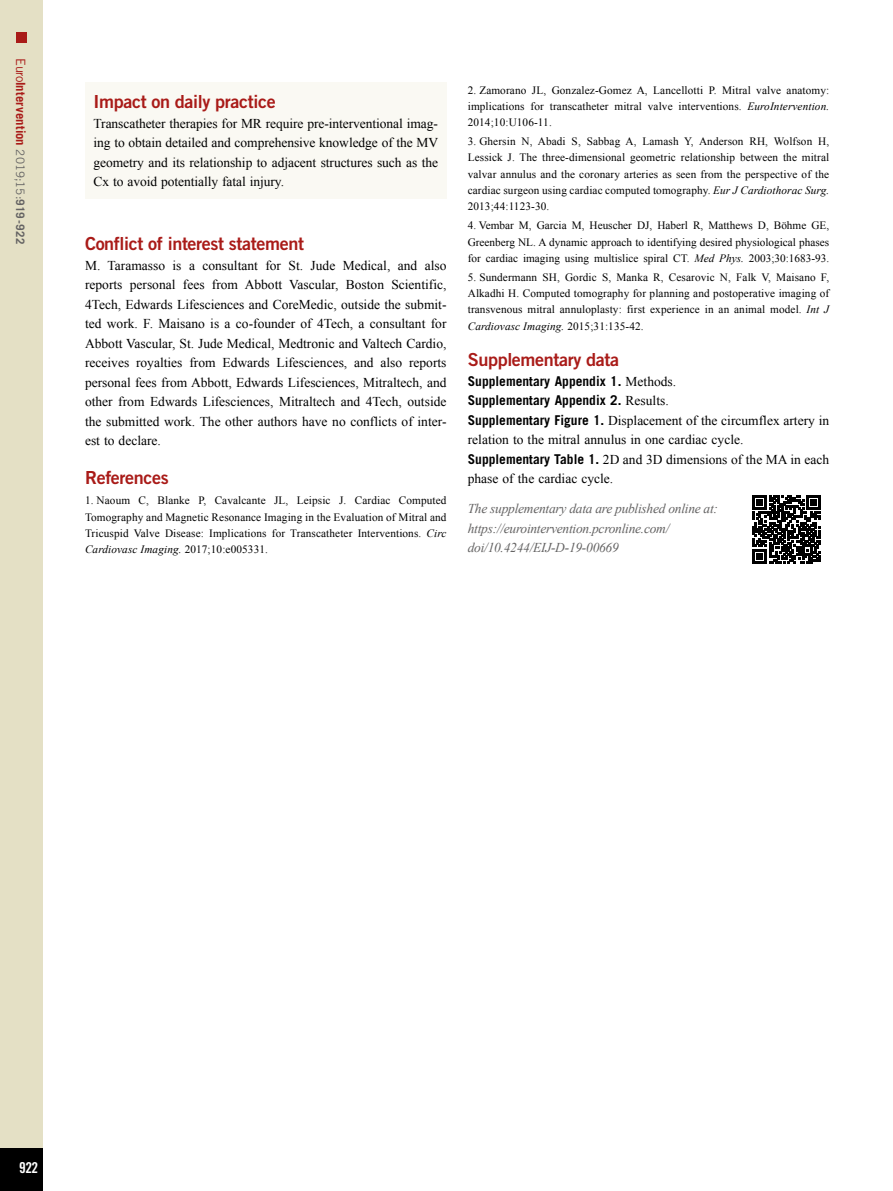
<style>
.page{position:relative;width:893px;height:1191px;background:#fff}
.page>*{position:absolute;margin:0;border:0;box-sizing:border-box;transform-origin:0 0}
.t1{font:18px "Trade Gothic LT Std Bd 2";letter-spacing:-.02em;color:#a91b18}
.t2{font:15px "Trade Gothic LT Std Bd Cn 20";color:#fff}
.t3{font:13.5px/19.5px "Times New Roman";color:#000;text-align:justify}
.t4{font:italic 13.5px/19.5px "Times New Roman";letter-spacing:-.02em;color:#646363}
.t5{font:700 13.5px/19.5px "Trade Gothic LT Std";color:#000}
.t6{font:700 12.75px "Trade Gothic LT Std";letter-spacing:.005em;color:#a91b18}
.t7{font:11.25px/16px "Times New Roman";letter-spacing:.01em;color:#000;text-align:justify}
.s1{font-weight:400}
.s2{font-weight:400;font-size:11.7px;color:#646363}
.s3{font-size:11.7px;color:#646363}
.s4{font-style:italic}
.s5{font-family:"Times New Roman";font-weight:400}
.s6{font-family:"Trade Gothic LT Std";font-weight:700}
</style>
<div class="page">
<div style="left:0;top:0;width:43px;height:1191px;background:#e4e0c5"></div>
<div style="left:0;top:1148px;width:43px;height:43px;background:#000"></div>
<div style="left:16px;top:32px;width:10px;height:10px;background:#a91b18"></div>
<div style="left:85px;top:83px;width:361px;height:116px;background:#faf9f3"></div>
<svg style="left:752px;top:495px;width:69px;height:68px"></svg>
<p class="t6" style="left:29px;top:58px;width:188px;rotate:90deg"><span class="s1">Euro</span>Intervention <span class="s2">2019;15:</span><span class="s3">919-922</span></p>
<h1 class="t1" style="left:94px;top:91px;width:184px">Impact on daily practice</h1>
<p class="t3" style="left:94px;top:113px;width:346px">Transcatheter therapies for MR require pre-interventional imag&shy;ing to obtain detailed and comprehensive knowledge of the MV geometry and its relationship to adjacent structures such as the Cx to avoid potentially fatal injury.</p>
<h1 class="t1" style="left:85px;top:233px;width:220px">Conflict of interest statement</h1>
<p class="t3" style="left:85px;top:255px;width:363px">M. Taramasso is a consultant for St. Jude Medical, and also reports personal fees from Abbott Vascular, Boston Scientific, 4Tech, Edwards Lifesciences and CoreMedic, outside the submit&shy;ted work. F. Maisano is a co-founder of 4Tech, a consultant for Abbott Vascular, St. Jude Medical, Medtronic and Valtech Cardio, receives royalties from Edwards Lifesciences, and also reports personal fees from Abbott, Edwards Lifesciences, Mitraltech, and other from Edwards Lifesciences, Mitraltech and 4Tech, outside the submitted work. The other authors have no conflicts of inter&shy;est to declare.</p>
<h1 class="t1" style="left:85px;top:467px;width:85px">References</h1>
<p class="t7" style="left:85px;top:492px;width:363px">1. Naoum C, Blanke P, Cavalcante JL, Leipsic J. Cardiac Computed Tomography and Magnetic Resonance Imaging in the Evaluation of Mitral and Tricuspid Valve Disease: Implications for Transcatheter Interventions. <span class="s4">Circ Cardiovasc Imaging.</span> 2017;10:e005331.</p>
<p class="t7" style="left:468px;top:82px;width:363px">2. Zamorano JL, Gonzalez-Gomez A, Lancellotti P. Mitral valve anatomy: implications for transcatheter mitral valve interventions. <span class="s4">EuroIntervention.<br></span>2014;10:U106-11.</p>
<p class="t7" style="left:468px;top:133px;width:363px">3. Ghersin N, Abadi S, Sabbag A, Lamash Y, Anderson RH, Wolfson H, Lessick J. The three-dimensional geometric relationship between the mitral valvar annulus and the coronary arteries as seen from the perspective of the cardiac surgeon using cardiac computed tomography. <span class="s4">Eur J Cardiothorac Surg.<br></span>2013;44:1123-30.</p>
<p class="t7" style="left:468px;top:217px;width:363px">4. Vembar M, Garcia M, Heuscher DJ, Haberl R, Matthews D, Böhme GE, Greenberg NL. A dynamic approach to identifying desired physiological phases for cardiac imaging using multislice spiral CT. <span class="s4">Med Phys.</span> 2003;30:1683-93.</p>
<p class="t7" style="left:468px;top:269px;width:363px">5. Sundermann SH, Gordic S, Manka R, Cesarovic N, Falk V, Maisano F, Alkadhi H. Computed tomography for planning and postoperative imaging of transvenous mitral annuloplasty: first experience in an animal model. <span class="s4">Int J Cardiovasc Imaging.</span> 2015;31:135-42.</p>
<h1 class="t1" style="left:468px;top:348px;width:153px">Supplementary data</h1>
<p class="t5" style="left:468px;top:371px;width:210px">Supplementary Appendix 1. <span class="s5">Methods.<br></span>Supplementary Appendix 2. <span class="s5">Results.</span></p>
<p class="t3" style="left:468px;top:410px;width:363px;text-align:left"><span class="s6">Supplementary Figure 1.</span> Displacement of the circumflex artery in relation to the mitral annulus in one cardiac cycle.<br><span class="s6">Supplementary Table 1.</span> 2D and 3D dimensions of the MA in each phase of the cardiac cycle.</p>
<p class="t4" style="left:468px;top:499px;width:252px">The supplementary data are published online at: https://eurointervention.pcronline.com/ doi/10.4244/EIJ-D-19-00669</p>
<h2 class="t2" style="left:19px;top:1158px;width:21px">922</h2>
</div>
